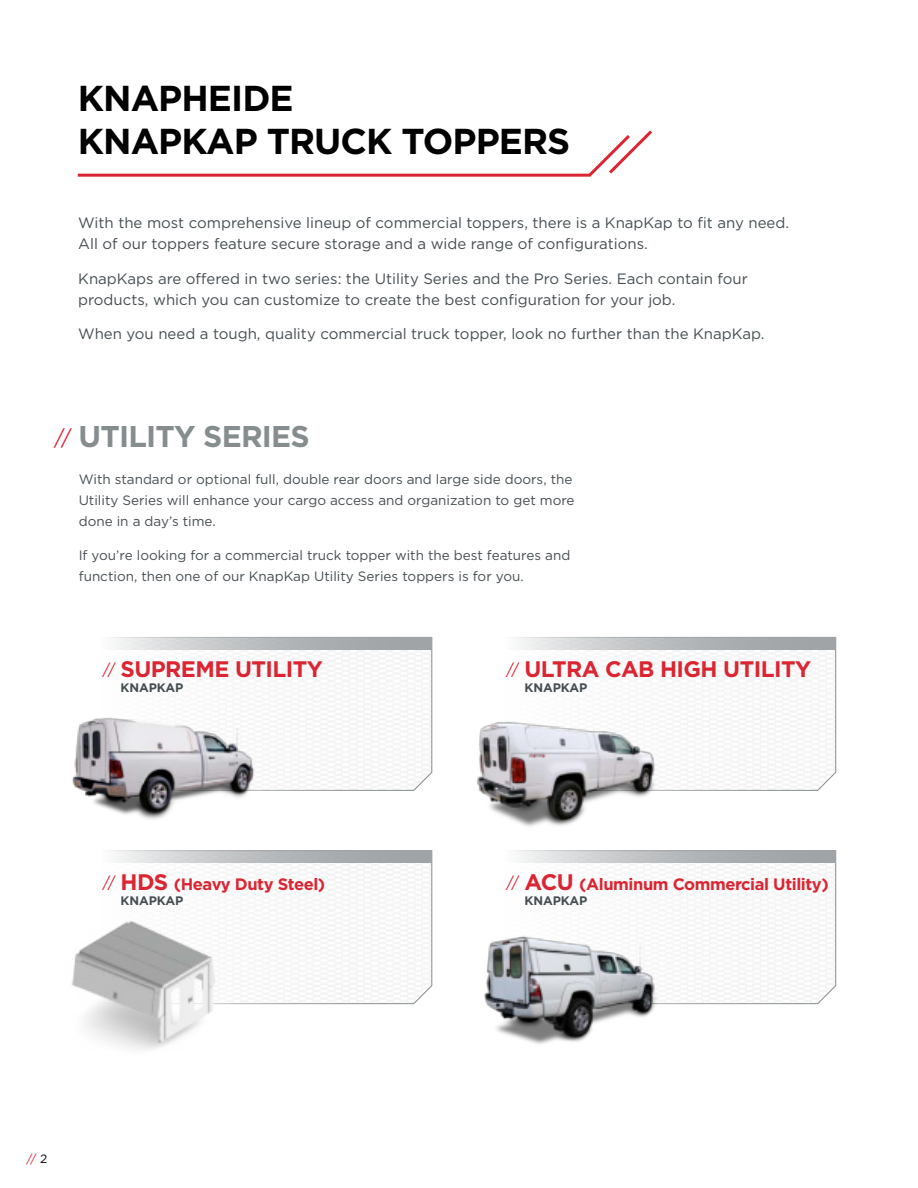
<style>
.page{position:relative;width:918px;height:1188px;background:#fff}
.page>*{position:absolute;margin:0;border:0;box-sizing:border-box;transform-origin:0 0}
.t1{font:700 36px/43.2px "Gotham";letter-spacing:-.025em;color:#000}
.t2{font:700 30px "Gotham";letter-spacing:-.025em;color:#868d8f}
.t3{font:700 22.5px "Gotham";letter-spacing:-.025em;color:#db2532}
.t4{font:700 16.5px "Gotham";letter-spacing:-.025em;color:#db2532}
.t5{font:15.75px "Gotham";color:#db2532}
.t6{font:15px/21px "Gotham";color:#464e52}
.t7{font:13.5px/21px "Gotham";color:#464e52}
.t8{font:700 12.3px "Gotham";letter-spacing:-.01em;color:#464e52}
.t9{font:12px "Gotham";color:#db2532}
.s1{font-weight:400;font-size:21px;color:#db2532}
.s2{font-size:22.5px}
.s3{color:#000}
</style>
<div class="page">
<svg style="left:77px;top:130px;width:575px;height:47px"></svg>
<svg style="left:216px;top:650px;width:216px;height:141px"></svg>
<svg style="left:620px;top:650px;width:216px;height:141px"></svg>
<img style="left:72px;top:697px;width:193px;height:123px">
<img style="left:476px;top:713px;width:194px;height:114px">
<svg style="left:110px;top:850px;width:322px;height:154px"></svg>
<svg style="left:514px;top:850px;width:322px;height:154px"></svg>
<img style="left:71px;top:907px;width:158px;height:143px">
<img style="left:484px;top:926px;width:183px;height:118px">
<svg style="left:109px;top:637px;width:323px;height:13px;background:#bcbfc1"></svg>
<svg style="left:513px;top:637px;width:323px;height:13px;background:#bcbfc1"></svg>
<svg style="left:110px;top:851px;width:322px;height:12px;background:#bdbfc1"></svg>
<svg style="left:514px;top:851px;width:322px;height:12px;background:#bdbfc1"></svg>
<h1 class="t1" style="left:78px;top:78px;width:494px">KNAPHEIDE<br>KNAPKAP TRUCK TOPPERS</h1>
<p class="t6" style="left:78px;top:213px;width:712px">With the most comprehensive lineup of commercial toppers, there is a KnapKap to fit any need.<br>All of our toppers feature secure storage and a wide range of configurations.</p>
<p class="t6" style="left:78px;top:268px;width:671px">KnapKaps are offered in two series: the Utility Series and the Pro Series. Each contain four products, which you can customize to create the best configuration for your job.</p>
<p class="t6" style="left:78px;top:324px;width:688px">When you need a tough, quality commercial truck topper, look no further than the KnapKap.</p>
<h2 class="t2" style="left:54px;top:423px;width:257px"><span class="s1">//</span> UTILITY SERIES</h2>
<p class="t7" style="left:79px;top:469px;width:497px">With standard or optional full, double rear doors and large side doors, the<br>Utility Series will enhance your cargo access and organization to get more done in a day’s time.</p>
<p class="t7" style="left:79px;top:546px;width:493px">If you’re looking for a commercial truck topper with the best features and function, then one of our KnapKap Utility Series toppers is for you.</p>
<p class="t5" style="left:102px;top:662px;width:15px">//</p>
<h3 class="t3" style="left:525px;top:659px;width:288px">ULTRA CAB HIGH UTILITY</h3>
<p class="t8" style="left:525px;top:682px;width:64px">KNAPKAP</p>
<h3 class="t3" style="left:121px;top:659px;width:204px">SUPREME UTILITY</h3>
<p class="t8" style="left:121px;top:682px;width:64px">KNAPKAP</p>
<p class="t5" style="left:506px;top:662px;width:15px">//</p>
<p class="t5" style="left:102px;top:875px;width:15px">//</p>
<p class="t4" style="left:525px;top:877px;width:306px"><span class="s2">ACU</span> (Aluminum Commercial Utility)</p>
<p class="t8" style="left:525px;top:895px;width:64px">KNAPKAP</p>
<p class="t4" style="left:121px;top:877px;width:206px"><span class="s2">HDS</span> (Heavy Duty Steel)</p>
<p class="t8" style="left:121px;top:895px;width:64px">KNAPKAP</p>
<p class="t5" style="left:506px;top:875px;width:15px">//</p>
<p class="t9" style="left:26px;top:1153px;width:22px">// <span class="s3">2</span></p>
</div>
